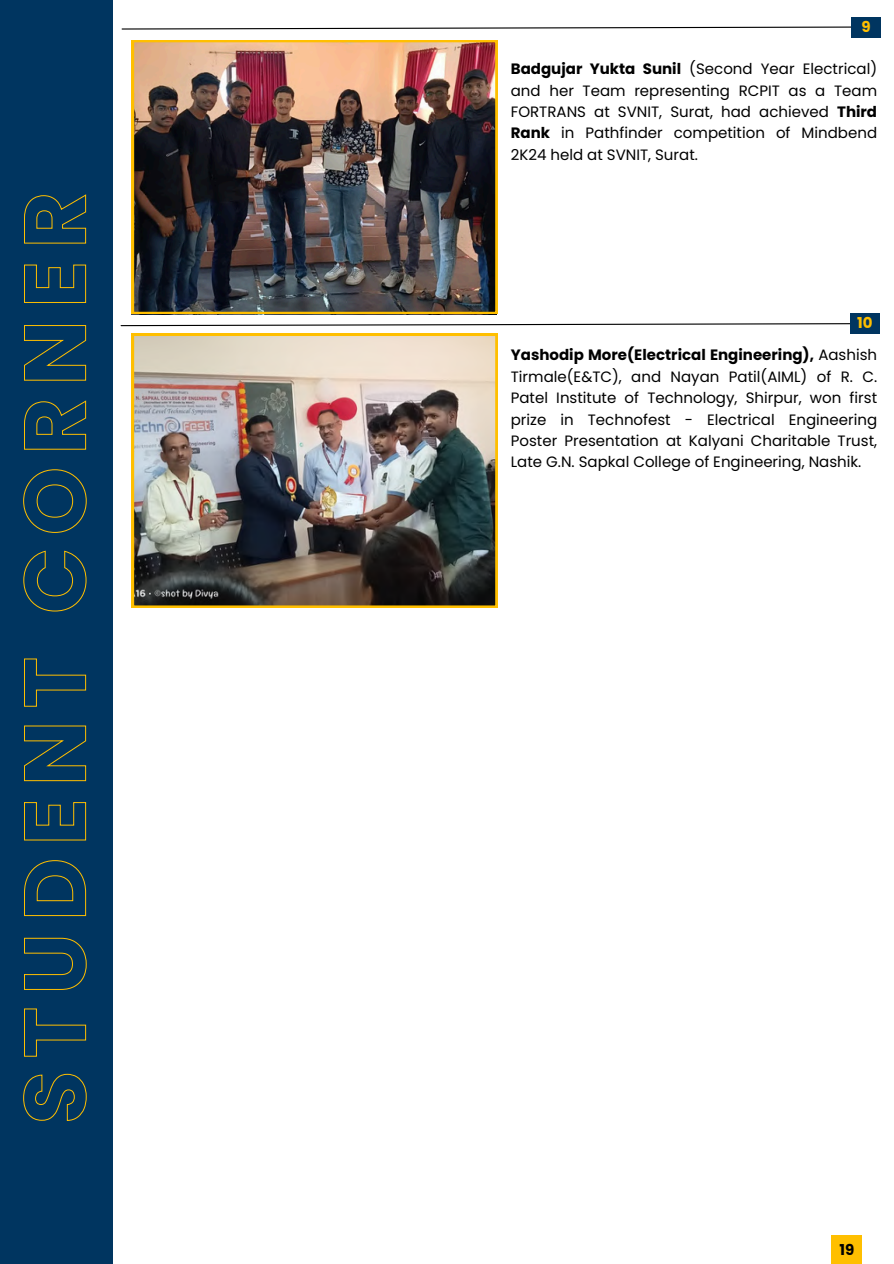
<style>
.page{position:relative;width:894px;height:1264px;background:#fff}
.page>*{position:absolute;margin:0;border:0;box-sizing:border-box;transform-origin:0 0}
.t1{font:15px/21.3px "Poppins";color:#000;text-align:justify}
.t2{font:700 15px "Poppins";color:#ffbf00}
.t3{font:700 15px "Poppins";color:#000}
.s1{font-weight:700}
</style>
<div class="page">
<div style="left:0;top:0;width:113px;height:1263px;background:#003560"></div>
<svg style="left:121px;top:26px;width:730px;height:4px"></svg>
<div style="left:851px;top:17px;width:30px;height:20px;background:#003560"></div>
<div style="left:831px;top:1234px;width:30px;height:29px;background:#ffbf00"></div>
<svg style="left:120px;top:323px;width:730px;height:4px"></svg>
<div style="left:850px;top:313px;width:30px;height:21px;background:#003560"></div>
<svg style="left:23px;top:194px;width:64px;height:927px"></svg>
<img style="left:132px;top:40px;width:365px;height:273px">
<img style="left:132px;top:334px;width:365px;height:273px">
<p class="t2" style="left:861px;top:16px;width:11px">9</p>
<p class="t1" style="left:510px;top:58px;width:368px"><span class="s1">Badgujar Yukta Sunil</span> (Second Year Electrical) and her Team representing RCPIT as a Team FORTRANS at SVNIT, Surat, had achieved <span class="s1">Third Rank</span> in Pathfinder competition of Mindbend 2K24 held at SVNIT, Surat.</p>
<h1 class="t2" style="left:857px;top:312px;width:17px">10</h1>
<p class="t1" style="left:510px;top:344px;width:368px"><span class="s1">Yashodip More(Electrical Engineering),</span> Aashish Tirmale(E&amp;TC), and Nayan Patil(AIML) of R. C.<br>Patel Institute of Technology, Shirpur, won first prize in Technofest - Electrical Engineering Poster Presentation at Kalyani Charitable Trust, Late G.N. Sapkal College of Engineering, Nashik.</p>
<p class="t3" style="left:839px;top:1239px;width:16px">19</p>
</div>
